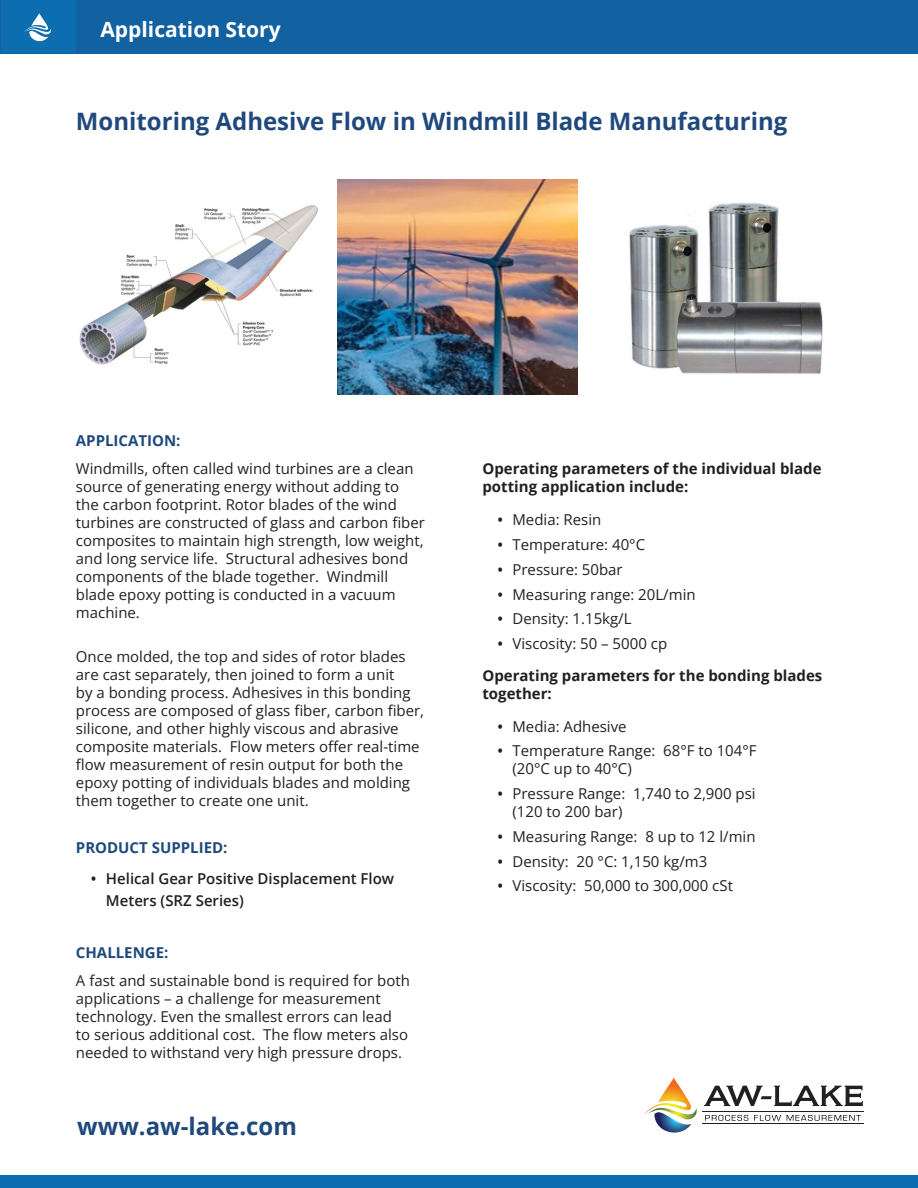
<style>
.page{position:relative;width:918px;height:1188px;background:#fff}
.page>*{position:absolute;margin:0;border:0;box-sizing:border-box;transform-origin:0 0}
.Headline{font:700 24px "Open Sans";color:#1f497d}
.t1{font:700 21px "Open Sans";color:#fff}
.t2{font:15px/18px "Open Sans";color:#231f20}
.t3{font:700 15px/18px "Open Sans";color:#231f20}
.t4{font:600 15px/21.6px "Open Sans";color:#231f20}
.Headline2{font:700 15px "Open Sans";color:#1f497d}
.content{font:700 15px "Open Sans";color:#1f497d}
.s1{font-weight:600}
</style>
<div class="page">
<img style="left:629px;top:202px;width:194px;height:172px">
<img style="left:337px;top:179px;width:241px;height:216px">
<div style="left:0;top:0;width:918px;height:54px;background:#1261a0"></div>
<hr style="left:703px;top:1111px;width:161px;height:1px;background:#211e1e">
<hr style="left:703px;top:1123px;width:161px;height:1px;background:#211e1e">
<svg style="left:644px;top:1078px;width:219px;height:55px"></svg>
<div style="left:2px;top:0;width:74px;height:52px;background:#0c6eb1"></div>
<svg style="left:24px;top:13px;width:27px;height:29px"></svg>
<div style="left:0;top:1175px;width:918px;height:13px;background:#0c6eb1"></div>
<img style="left:79px;top:205px;width:239px;height:160px">
<p class="t1" style="left:100px;top:14px;width:182px">Application Story</p>
<p class="Headline" style="left:76px;top:104px;width:713px">Monitoring Adhesive Flow in Windmill Blade Manufacturing</p>
<p class="Headline2" style="left:76px;top:430px;width:106px">APPLICATION:</p>
<p class="t2" style="left:76px;top:460px;width:350px">Windmills, often called wind turbines are a clean source of generating energy without adding to the carbon footprint. Rotor blades of the wind turbines are constructed of glass and carbon fiber composites to maintain high strength, low weight, and long service life. Structural adhesives bond components of the blade together. Windmill blade epoxy potting is conducted in a vacuum machine.</p>
<p class="t2" style="left:76px;top:647px;width:350px">Once molded, the top and sides of rotor blades are cast separately, then joined to form a unit<br>by a bonding process. Adhesives in this bonding process are composed of glass fiber, carbon fiber, silicone, and other highly viscous and abrasive composite materials. Flow meters offer real-time flow measurement of resin output for both the epoxy potting of individuals blades and molding them together to create one unit.</p>
<p class="content" style="left:76px;top:837px;width:153px">PRODUCT SUPPLIED:</p>
<p class="t4" style="left:106px;top:868px;width:290px;text-indent:-15px">• Helical Gear Positive Displacement Flow<br>Meters (SRZ Series)</p>
<p class="Headline2" style="left:76px;top:942px;width:94px">CHALLENGE:</p>
<p class="t2" style="left:76px;top:972px;width:336px">A fast and sustainable bond is required for both applications – a challenge for measurement technology. Even the smallest errors can lead<br>to serious additional cost. The flow meters also needed to withstand very high pressure drops.</p>
<p class="Headline" style="left:77px;top:1109px;width:221px">www.aw-lake.com</p>
<p class="t3" style="left:482px;top:460px;width:341px">Operating parameters of the individual blade potting application include:</p>
<p class="t2" style="left:497px;top:511px;width:105px"><span class="s1">•</span> Media: Resin</p>
<p class="t2" style="left:497px;top:535px;width:149px"><span class="s1">•</span> Temperature: 40°C</p>
<p class="t2" style="left:497px;top:560px;width:127px"><span class="s1">•</span> Pressure: 50bar</p>
<p class="t2" style="left:497px;top:585px;width:200px"><span class="s1">•</span> Measuring range: 20L/min</p>
<p class="t2" style="left:497px;top:610px;width:136px"><span class="s1">•</span> Density: 1.15kg/L</p>
<p class="t2" style="left:497px;top:634px;width:171px"><span class="s1">•</span> Viscosity: 50 – 5000 cp</p>
<p class="t3" style="left:482px;top:666px;width:341px">Operating parameters for the bonding blades together:</p>
<p class="t2" style="left:497px;top:717px;width:131px"><span class="s1">•</span> Media: Adhesive</p>
<p class="t2" style="left:512px;top:742px;width:246px;text-indent:-15px"><span class="s1">•</span> Temperature Range: 68°F to 104°F (20°C up to 40°C)</p>
<p class="t2" style="left:512px;top:784px;width:245px;text-indent:-15px"><span class="s1">•</span> Pressure Range: 1,740 to 2,900 psi (120 to 200 bar)</p>
<p class="t2" style="left:497px;top:827px;width:260px"><span class="s1">•</span> Measuring Range: 8 up to 12 l/min</p>
<p class="t2" style="left:497px;top:852px;width:211px"><span class="s1">•</span> Density: 20 °C: 1,150 kg/m3</p>
<p class="t2" style="left:497px;top:877px;width:237px"><span class="s1">•</span> Viscosity: 50,000 to 300,000 cSt</p>
</div>
